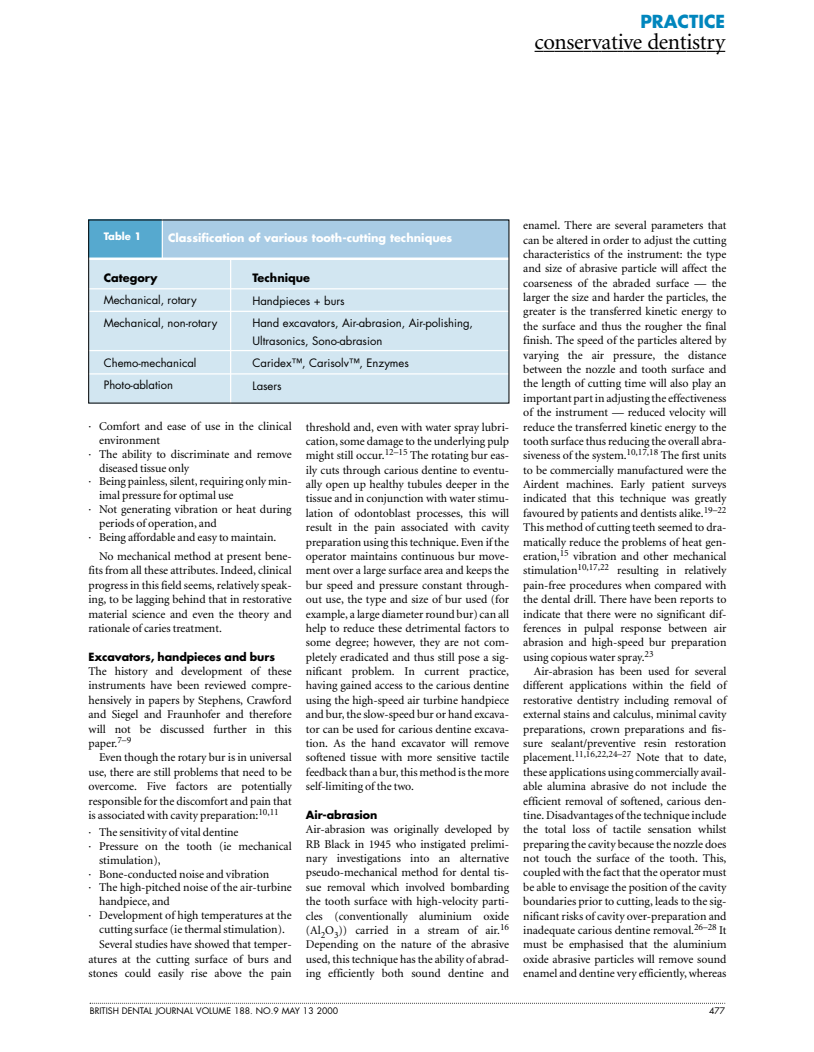
<style>
.page{position:relative;width:814px;height:1052px;background:#fff}
.page>*{position:absolute;margin:0;border:0;box-sizing:border-box;transform-origin:0 0}
.t1{font:22.5px "Minion";letter-spacing:-.015em;color:#000}
.t2{font:700 17.5px "Futura";color:#0086bd}
.t3{font:11.88px/14.4px "Minion";letter-spacing:-.005em;color:#000;text-align:justify}
.t4{font:11.25px/22.5px "Futura";color:#000}
.t5{font:11.25px "Futura Bold 2";color:#fff}
.t6{font:11.25px "Futura Bold 2";color:#000}
.t7{font:700 11px "Futura";letter-spacing:-.005em;color:#000}
.t8{font:10px "Futura Bold 2";color:#fff}
.t9{font:8.75px "Futura";color:#000}
</style>
<div class="page">
<svg style="left:90px;top:1002px;width:635px;height:1px"></svg>
<svg style="left:534px;top:51px;width:191px;height:1px"></svg>
<div style="left:90px;top:260px;width:417px;height:141px;background:#d2e6f1"></div>
<div style="left:89px;top:220px;width:105px;height:38px;background:#56a9cf"></div>
<div style="left:163px;top:220px;width:346px;height:38px;background:#a9cce5"></div>
<hr style="left:162px;top:220px;width:1px;height:38px;background:#fff">
<hr style="left:89px;top:257px;width:420px;height:3px;background:#fff">
<hr style="left:89px;top:288px;width:420px;height:1px;background:#fff">
<hr style="left:89px;top:350px;width:420px;height:1px;background:#fff">
<hr style="left:89px;top:310px;width:420px;height:2px;background:#fff">
<hr style="left:89px;top:373px;width:420px;height:1px;background:#fff">
<hr style="left:230px;top:259px;width:1px;height:144px;background:#fff">
<h2 class="t2" style="left:640px;top:14px;width:86px">PRACTICE</h2>
<h1 class="t1" style="left:534px;top:33px;width:192px">conservative dentistry</h1>
<p class="t8" style="left:104px;top:231px;width:39px">Table 1</p>
<p class="t5" style="left:168px;top:232px;width:286px">Classification of various tooth-cutting techniques</p>
<p class="t6" style="left:104px;top:272px;width:55px">Category</p>
<p class="t4" style="left:104px;top:290px;width:115px">Mechanical, rotary<br>Mechanical, non-rotary</p>
<p class="t4" style="left:104px;top:352px;width:94px">Chemo-mechanical<br>Photo-ablation</p>
<p class="t6" style="left:252px;top:273px;width:59px">Technique</p>
<p class="t4" style="left:252px;top:290px;width:222px">Handpieces + burs<br>Hand excavators, Air-abrasion, Air-polishing,</p>
<p class="t4" style="left:252px;top:330px;width:158px">Ultrasonics, Sono-abrasion<br>Caridex™, Carisolv™, Enzymes<br>Lasers</p>
<p class="t3" style="left:88px;top:420px;width:205px">· Comfort and ease of use in the clinical</p>
<p class="t3" style="left:99px;top:434px;width:62px">environment</p>
<p class="t3" style="left:88px;top:448px;width:205px">· The ability to discriminate and remove</p>
<p class="t3" style="left:99px;top:461px;width:92px">diseased tissue only</p>
<p class="t3" style="left:88px;top:475px;width:205px">· Being painless, silent, requiring only min-</p>
<p class="t3" style="left:99px;top:489px;width:136px">imal pressure for optimal use</p>
<p class="t3" style="left:88px;top:503px;width:205px">· Not generating vibration or heat during</p>
<p class="t3" style="left:99px;top:516px;width:119px">periods of operation, and</p>
<p class="t3" style="left:88px;top:530px;width:189px">· Being affordable and easy to maintain.</p>
<p class="t3" style="left:88px;top:550px;width:205px;text-indent:11px">No mechanical method at present bene&shy;fits from all these attributes. Indeed, clinical progress in this field seems, relatively speak&shy;ing, to be lagging behind that in restorative material science and even the theory and rationale of caries treatment.</p>
<p class="t7" style="left:88px;top:651px;width:188px">Excavators, handpieces and burs</p>
<p class="t3" style="left:88px;top:665px;width:205px">The history and development of these instruments have been reviewed compre&shy;hensively in papers by Stephens, Crawford and Siegel and Fraunhofer and therefore will not be discussed further in this paper.<sup>7–9</sup></p>
<p class="t3" style="left:88px;top:751px;width:205px;text-indent:11px">Even though the rotary bur is in universal use, there are still problems that need to be overcome. Five factors are potentially responsible for the discomfort and pain that is associated with cavity preparation:<sup>10,11</sup></p>
<p class="t3" style="left:88px;top:826px;width:152px">· The sensitivity of vital dentine</p>
<p class="t3" style="left:88px;top:839px;width:205px">· Pressure on the tooth (ie mechanical</p>
<p class="t3" style="left:99px;top:853px;width:63px">stimulation),</p>
<p class="t3" style="left:88px;top:867px;width:182px">· Bone-conducted noise and vibration</p>
<p class="t3" style="left:88px;top:881px;width:205px">· The high-pitched noise of the air-turbine</p>
<p class="t3" style="left:99px;top:894px;width:72px">handpiece, and</p>
<p class="t3" style="left:88px;top:908px;width:205px">· Development of high temperatures at the</p>
<p class="t3" style="left:99px;top:922px;width:187px">cutting surface (ie thermal stimulation).</p>
<p class="t3" style="left:88px;top:938px;width:205px;text-indent:11px">Several studies have showed that temper&shy;atures at the cutting surface of burs and stones could easily rise above the pain</p>
<p class="t3" style="left:306px;top:420px;width:205px">threshold and, even with water spray lubri&shy;cation, some damage to the underlying pulp might still occur.<sup>12–15</sup> The rotating bur eas&shy;ily cuts through carious dentine to eventu&shy;ally open up healthy tubules deeper in the tissue and in conjunction with water stimu&shy;lation of odontoblast processes, this will result in the pain associated with cavity preparation using this technique. Even if the operator maintains continuous bur move&shy;ment over a large surface area and keeps the bur speed and pressure constant through&shy;out use, the type and size of bur used (for example, a large diameter round bur) can all help to reduce these detrimental factors to some degree; however, they are not com&shy;pletely eradicated and thus still pose a sig&shy;nificant problem. In current practice, having gained access to the carious dentine using the high-speed air turbine handpiece and bur, the slow-speed bur or hand excava&shy;tor can be used for carious dentine excava&shy;tion. As the hand excavator will remove softened tissue with more sensitive tactile feedback than a bur, this method is the more self-limiting of the two.</p>
<p class="t7" style="left:306px;top:809px;width:73px">Air-abrasion</p>
<p class="t3" style="left:306px;top:823px;width:205px">Air-abrasion was originally developed by RB Black in 1945 who instigated prelimi&shy;nary investigations into an alternative pseudo-mechanical method for dental tis&shy;sue removal which involved bombarding the tooth surface with high-velocity parti&shy;cles (conventionally aluminium oxide (Al<sub>2</sub>O<sub>3</sub>)) carried in a stream of air.<sup>16<br></sup>Depending on the nature of the abrasive used, this technique has the ability of abrad&shy;ing efficiently both sound dentine and</p>
<p class="t3" style="left:523px;top:219px;width:205px">enamel. There are several parameters that can be altered in order to adjust the cutting characteristics of the instrument: the type and size of abrasive particle will affect the coarseness of the abraded surface — the larger the size and harder the particles, the greater is the transferred kinetic energy to the surface and thus the rougher the final finish. The speed of the particles altered by varying the air pressure, the distance between the nozzle and tooth surface and the length of cutting time will also play an important part in adjusting the effectiveness of the instrument — reduced velocity will reduce the transferred kinetic energy to the tooth surface thus reducing the overall abra&shy;siveness of the system.<sup>10,17,18</sup> The first units to be commercially manufactured were the Airdent machines. Early patient surveys indicated that this technique was greatly favoured by patients and dentists alike.<sup>19–22<br></sup>This method of cutting teeth seemed to dra&shy;matically reduce the problems of heat gen&shy;eration,<sup>15</sup> vibration and other mechanical stimulation<sup>10,17,22</sup> resulting in relatively pain-free procedures when compared with the dental drill. There have been reports to indicate that there were no significant dif&shy;ferences in pulpal response between air abrasion and high-speed bur preparation using copious water spray.<sup>23</sup></p>
<p class="t3" style="left:523px;top:665px;width:205px;text-indent:11px">Air-abrasion has been used for several different applications within the field of restorative dentistry including removal of external stains and calculus, minimal cavity preparations, crown preparations and fis&shy;sure sealant/preventive resin restoration placement.<sup>11,16,22,24–27</sup> Note that to date, these applications using commercially avail&shy;able alumina abrasive do not include the efficient removal of softened, carious den&shy;tine. Disadvantages of the technique include the total loss of tactile sensation whilst preparing the cavity because the nozzle does not touch the surface of the tooth. This, coupled with the fact that the operator must be able to envisage the position of the cavity boundaries prior to cutting, leads to the sig&shy;nificant risks of cavity over-preparation and inadequate carious dentine removal.<sup>26–28</sup> It must be emphasised that the aluminium oxide abrasive particles will remove sound enamel and dentine very efficiently, whereas</p>
<p class="t9" style="left:90px;top:1006px;width:250px">BRITISH DENTAL JOURNAL VOLUME 188. NO.9 MAY 13 2000</p>
<p class="t9" style="left:709px;top:1006px;width:18px">477</p>
</div>
